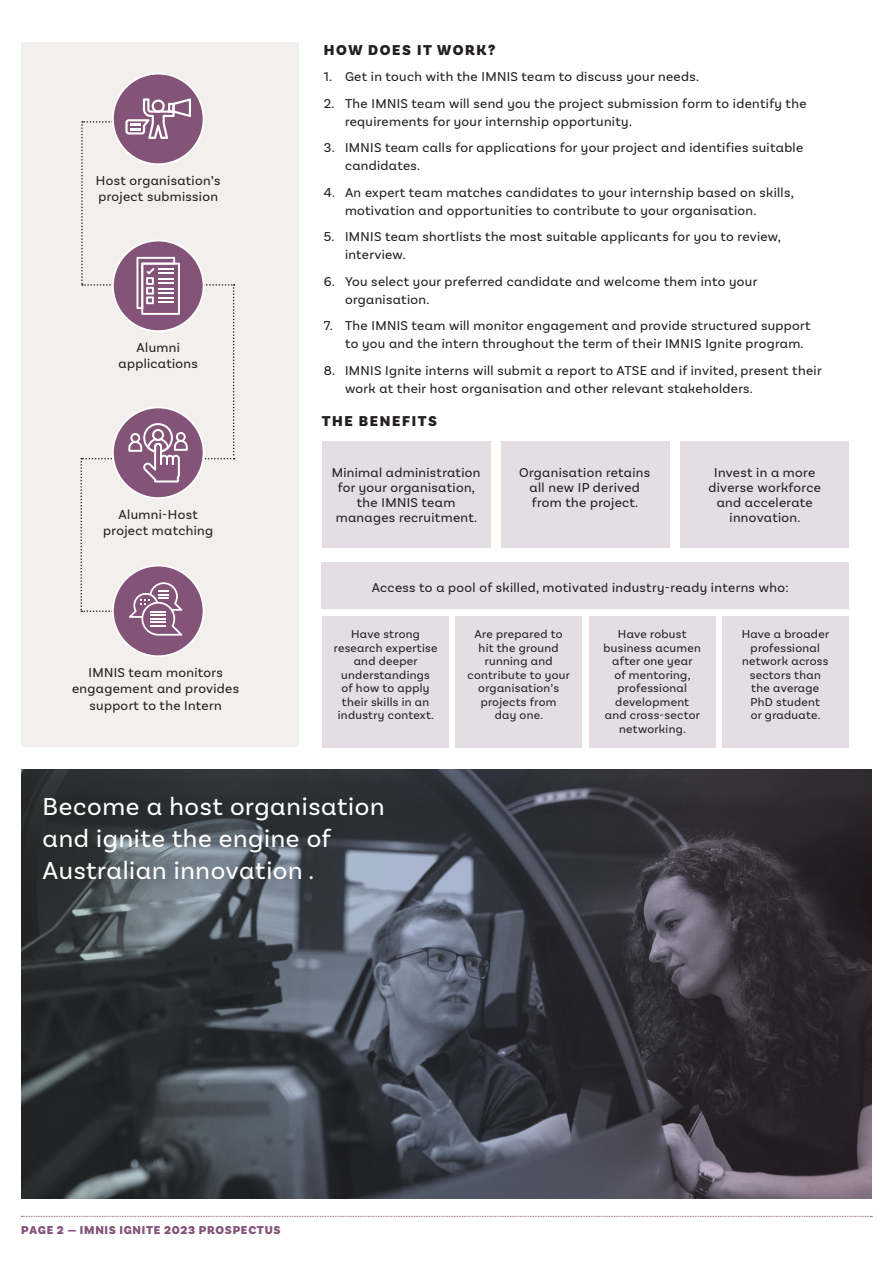
<style>
.page{position:relative;width:893px;height:1263px;background:#fff}
.page>*{position:absolute;margin:0;border:0;box-sizing:border-box;transform-origin:0 0}
.t1{font:25.8px/31.7px "Basic Sans Alt";letter-spacing:.025em;color:#fff}
.t2{font:900 15px "Basic Sans Alt";letter-spacing:.11em;color:#231f20}
.t3{font:13.5px/15px "Basic Sans Alt";letter-spacing:.025em;color:#231f20}
.t4{font:12px/13.5px "Basic Sans Alt";letter-spacing:.025em;color:#231f20;text-align:center}
.t5{font:900 12px "Basic Sans Alt";letter-spacing:.06em;color:#845378}
.s1{font-family:"Calibri"}
.s2{font-family:"Basic Sans"}
</style>
<div class="page">
<svg style="left:22px;top:1216px;width:850px;height:1px"></svg>
<div style="left:322px;top:441px;width:168px;height:106px;background:#e6dde4"></div>
<div style="left:501px;top:441px;width:169px;height:106px;background:#e6dde4"></div>
<div style="left:680px;top:441px;width:169px;height:106px;background:#e6dde4"></div>
<div style="left:322px;top:616px;width:126px;height:131px;background:#e6dde4"></div>
<div style="left:455px;top:616px;width:127px;height:131px;background:#e6dde4"></div>
<div style="left:589px;top:616px;width:126px;height:131px;background:#e6dde4"></div>
<div style="left:322px;top:562px;width:527px;height:47px;background:#e6dde4"></div>
<div style="left:722px;top:616px;width:127px;height:131px;background:#e6dde4"></div>
<div style="left:21px;top:43px;width:278px;height:704px;background:#f3efec"></div>
<div style="left:113px;top:566px;width:91px;height:90px;background:#845378;border-radius:50%"></div>
<div style="left:113px;top:74px;width:91px;height:90px;background:#845378;border-radius:50%"></div>
<svg style="left:21px;top:769px;width:851px;height:430px;background:#3e4048"></svg>
<svg style="left:80px;top:98px;width:155px;height:538px"></svg>
<p class="t3" style="left:96px;top:172px;width:126px;line-height:16.5px">Host organisation’s project submission</p>
<p class="t3" style="left:118px;top:339px;width:81px;line-height:16.5px;text-align:center">Alumni applications</p>
<p class="t3" style="left:103px;top:506px;width:111px;line-height:16.5px;text-align:center">Alumni-Host project matching</p>
<p class="t3" style="left:72px;top:664px;width:169px;line-height:16.5px;text-align:center">IMNIS team monitors engagement and provides support to the Intern</p>
<p class="t2" style="left:324px;top:40px;width:173px">HOW DOES IT WORK?</p>
<p class="t3" style="left:324px;top:69px;width:377px">1. Get in touch with the IMNIS team to discuss your needs.</p>
<p class="t3" style="left:345px;top:94px;width:463px;line-height:18px;text-indent:-21px">2. The IMNIS team will send you the project submission form to identify the requirements for your internship opportunity.</p>
<p class="t3" style="left:345px;top:139px;width:460px;line-height:18px;text-indent:-21px">3. IMNIS team calls for applications for your project and identifies suitable candidates.</p>
<p class="t3" style="left:345px;top:183px;width:450px;line-height:18px;text-indent:-21px">4. An expert team matches candidates to your internship based on skills, motivation and opportunities to contribute to your organisation.</p>
<p class="t3" style="left:345px;top:228px;width:438px;line-height:18px;text-indent:-21px">5. IMNIS team shortlists the most suitable applicants for you to review, interview.</p>
<p class="t3" style="left:345px;top:272px;width:414px;line-height:18px;text-indent:-21px">6. You select your preferred candidate and welcome them into your organisation.</p>
<p class="t3" style="left:345px;top:317px;width:467px;line-height:18px;text-indent:-21px">7. The IMNIS team will monitor engagement and provide structured support to you and the intern throughout the term of their IMNIS Ignite program.</p>
<p class="t3" style="left:345px;top:361px;width:478px;line-height:18px;text-indent:-21px">8. IMNIS Ignite interns will submit a report to ATSE and if invited, present their work at their host organisation and other relevant stakeholders.</p>
<p class="t2" style="left:322px;top:412px;width:117px">THE BENEFITS</p>
<p class="t3" style="left:332px;top:465px;width:150px;text-align:center">Minimal administration for your organisation, the IMNIS team manages recruitment.</p>
<p class="t3" style="left:519px;top:465px;width:133px;text-align:center">Organisation retains all new IP derived from the project.</p>
<p class="t3" style="left:708px;top:465px;width:114px;text-align:center">Invest in a more diverse workforce and accelerate innovation.</p>
<p class="t3" style="left:372px;top:579px;width:418px">Access to a pool of skilled, motivate<span class="s1">d</span> industry-ready interns who:</p>
<p class="t4" style="left:334px;top:627px;width:105px">Have strong research expertise and deeper understandings<br>of how to apply their skills in an industry context.</p>
<p class="t4" style="left:467px;top:627px;width:104px">Are prepared to hit the ground running and contribute to your organisation’s projects from<br>day one.</p>
<p class="t4" style="left:603px;top:627px;width:99px">Have robust business acumen after one year<br>of mentoring, professional development and cross-sector networking.</p>
<p class="t4" style="left:742px;top:627px;width:89px">Have a broader professional network across sectors than the average<br>PhD student<br>or graduate.</p>
<h1 class="t1" style="left:43px;top:791px;width:344px">Become a host organisation and ignite the engine of<br>Australian innovation .</h1>
<p class="t5" style="left:21px;top:1222px;width:261px">PAGE 2 — IMNIS IGNITE 202<span class="s2">3</span> PROSPECTUS</p>
</div>
